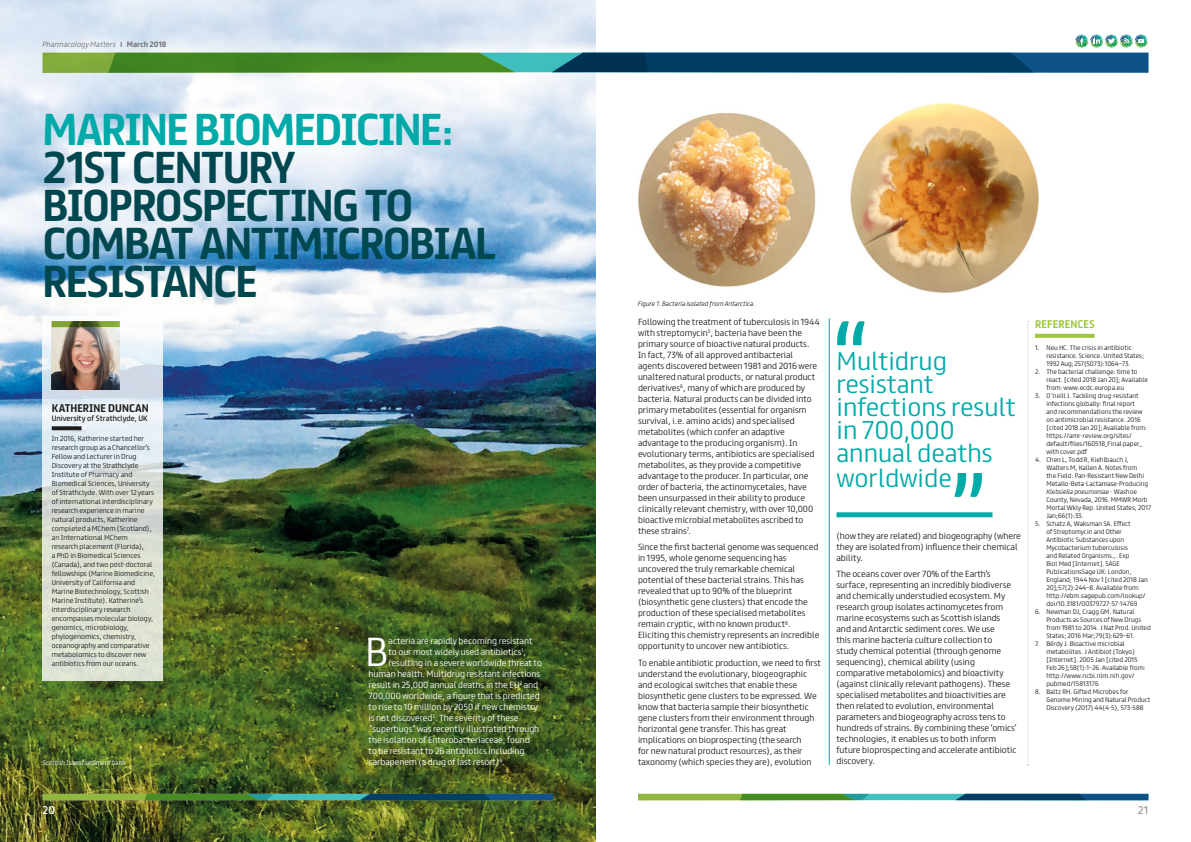
<style>
.page{position:relative;width:1191px;height:842px;background:#fff}
.page>*{position:absolute;margin:0;border:0;box-sizing:border-box;transform-origin:0 0}
.Body{font:300 90px "FS Truman";color:#00aaa8}
.t1{font:700 40px/38px "FS Truman";letter-spacing:-.04em;color:#004750}
.t2{font:700 40px "FS Truman";letter-spacing:-.04em;color:#00aaa8}
.Body-2{font:300 36.2px "FS Truman";color:#fff}
.Body-3{font:300 23px/23px "FS Truman";color:#00aaa8}
.t3{font:700 10px "FS Truman";color:#1d1d1b}
.t4{font:700 10px "FS Truman";letter-spacing:.01em;color:#a0c63c}
.t5{font:10px "FS Truman";color:#fff}
.t6{font:10px "FS Truman";color:#9d9d9d}
.Body-4{font:300 8px/11px "FS Truman";color:#1d1d1b}
.Body-5{font:300 8px "FS Truman";color:#fff}
.t7{font:italic 300 7px "FS Truman";color:#70706f}
.t8{font:7px "FS Truman";color:#1d1d1b}
.t9{font:300 6.5px/9px "FS Truman";color:#1d1d1b}
.t10{font:300 6px/8px "FS Truman";color:#1d1d1b}
.t11{font:italic 300 6px "FS Truman";color:#1d1d1b}
.t12{font:italic 300 6px "FS Truman";color:#fff}
.s1{font-family:"Helvetica Neue";font-weight:700;font-style:normal;font-stretch:condensed}
.s2{font-weight:700;font-style:normal}
.s3{font-style:italic}
</style>
<div class="page">
<img style="left:0;top:0;width:595px;height:842px">
<svg style="left:1027px;top:321px;width:2px;height:444px"></svg>
<hr style="left:829px;top:318px;width:1px;height:447px;background:#42b9b6">
<img style="left:638px;top:103px;width:400px;height:189px">
<svg style="left:1035px;top:334px;width:59px;height:4px"></svg>
<svg style="left:43px;top:316px;width:120px;height:364px;background:#dee4de"></svg>
<svg style="left:52px;top:426px;width:29px;height:4px"></svg>
<img style="left:52px;top:327px;width:68px;height:62px">
<svg style="left:52px;top:321px;width:68px;height:6px"></svg>
<div style="left:836px;top:512px;width:156px;height:5px;background:#00aaa8"></div>
<svg style="left:43px;top:34px;width:1105px;height:39px"></svg>
<svg style="left:638px;top:794px;width:510px;height:6px;background:#3b8465"></svg>
<svg style="left:43px;top:794px;width:510px;height:6px;background:#3c8566"></svg>
<p class="t7" style="left:43px;top:38px;width:125px">Pharmacology Matters <span class="s1">I</span> <span class="s2">March 2018</span></p>
<p class="t2" style="left:43px;top:94px;width:411px">MARINE BIOMEDICINE:</p>
<p class="t1" style="left:43px;top:145px;width:455px">21ST CENTURY<br>BIOPROSPECTING TO<br>COMBAT ANTIMICROBIAL<br>RESISTANCE</p>
<p class="t3" style="left:52px;top:399px;width:98px">KATHERINE DUNCAN</p>
<p class="t8" style="left:52px;top:412px;width:97px">University of Strathclyde, UK</p>
<p class="t9" style="left:52px;top:433px;width:105px">In 2016, Katherine started her research group as a Chancellor’s<br>Fellow and Lecturer in Drug<br>Discovery at the Strathclyde<br>Institute of Pharmacy and<br>Biomedical Sciences, University of Strathclyde. With over 12 years of international interdisciplinary research experience in marine natural products, Katherine completed a MChem (Scotland), an International MChem research placement (Florida),<br>a PhD in Biomedical Sciences (Canada), and two post-doctoral fellowships (Marine Biomedicine,<br>University of California and<br>Marine Biotechnology, Scottish<br>Marine Institute). Katherine’s interdisciplinary research encompasses molecular biology, genomics, microbiology, phylogenomics, chemistry, oceanography and comparative metabolomics to discover new antibiotics from our oceans.</p>
<p class="t12" style="left:43px;top:758px;width:84px">Scottish Island sediment bank</p>
<p class="Body-2" style="left:365px;top:620px;width:25px">B</p>
<p class="Body-5" style="left:388px;top:634px;width:145px">acteria are rapidly becoming resistant</p>
<p class="Body-5" style="left:388px;top:645px;width:139px">to our most widely used antibiotics<sup>1</sup>,</p>
<p class="Body-5" style="left:388px;top:656px;width:155px">resulting in a severe worldwide threat to</p>
<p class="Body-5" style="left:369px;top:667px;width:173px">human health. Multidrug resistant infections</p>
<p class="Body-5" style="left:369px;top:678px;width:171px">result in 25,000 annual deaths in the EU<sup>2</sup> and</p>
<p class="Body-5" style="left:369px;top:689px;width:173px">700,000 worldwide, a figure that is predicted</p>
<p class="Body-5" style="left:369px;top:700px;width:171px">to rise to 10 million by 2050 if new chemistry</p>
<p class="Body-5" style="left:369px;top:711px;width:151px">is not discovered<sup>3</sup>. The severity of these</p>
<p class="Body-5" style="left:369px;top:722px;width:172px">“superbugs” was recently illustrated through</p>
<p class="Body-5" style="left:369px;top:733px;width:163px">the isolation of Enterobacteriaceae, found</p>
<p class="Body-5" style="left:369px;top:744px;width:157px">to be resistant to 26 antibiotics including</p>
<p class="Body-5" style="left:369px;top:755px;width:138px">carbapenem (a drug of last resort)<sup>4</sup>.</p>
<p class="t11" style="left:638px;top:298px;width:119px">Figure 1. Bacteria isolated from Antarctica.</p>
<p class="Body-4" style="left:638px;top:315px;width:183px">Following the treatment of tuberculosis in 1944 with streptomycin<sup>5</sup>, bacteria have been the primary source of bioactive natural products.<br>In fact, 73% of all approved antibacterial agents discovered between 1981 and 2016 were unaltered natural products, or natural product derivatives<sup>6</sup>, many of which are produced by bacteria. Natural products can be divided into primary metabolites (essential for organism survival, i.e. amino acids) and specialised metabolites (which confer an adaptive advantage to the producing organism). In evolutionary terms, antibiotics are specialised metabolites, as they provide a competitive advantage to the producer. In particular, one order of bacteria, the actinomycetales, have been unsurpassed in their ability to produce clinically relevant chemistry, with over 10,000 bioactive microbial metabolites ascribed to these strains<sup>7</sup>.</p>
<p class="Body-4" style="left:638px;top:541px;width:183px">Since the first bacterial genome was sequenced in 1995, whole genome sequencing has uncovered the truly remarkable chemical potential of these bacterial strains. This has revealed that up to 90% of the blueprint (biosynthetic gene clusters) that encode the production of these specialised metabolites remain cryptic, with no known product<sup>8</sup>.<br>Eliciting this chemistry represents an incredible opportunity to uncover new antibiotics.</p>
<p class="Body-4" style="left:638px;top:657px;width:184px">To enable antibiotic production, we need to first understand the evolutionary, biogeographic and ecological switches that enable these biosynthetic gene clusters to be expressed. We know that bacteria sample their biosynthetic gene clusters from their environment through horizontal gene transfer. This has great implications on bioprospecting (the search<br>for new natural product resources), as their taxonomy (which species they are), evolution</p>
<p class="Body" style="left:823px;top:284px;width:46px">“</p>
<p class="Body-3" style="left:836px;top:347px;width:181px">Multidrug resistant infections result in 700,000 annual deaths</p>
<p class="Body-3" style="left:836px;top:464px;width:117px">worldwide</p>
<p class="Body" style="left:951px;top:436px;width:36px">”</p>
<p class="Body-4" style="left:836px;top:529px;width:186px">(how they are related) and biogeography (where they are isolated from) influence their chemical ability.</p>
<p class="Body-4" style="left:836px;top:568px;width:182px">The oceans cover over 70% of the Earth’s surface, representing an incredibly biodiverse and chemically understudied ecosystem. My research group isolates actinomycetes from marine ecosystems such as Scottish islands and and Antarctic sediment cores. We use<br>this marine bacteria culture collection to<br>study chemical potential (through genome sequencing), chemical ability (using comparative metabolomics) and bioactivity (against clinically relevant pathogens). These specialised metabolites and bioactivities are then related to evolution, environmental parameters and biogeography across tens to hundreds of strains. By combining these ‘omics’ technologies, it enables us to both inform future bioprospecting and accelerate antibiotic discovery.</p>
<p class="t4" style="left:1035px;top:315px;width:61px">REFERENCES</p>
<p class="t10" style="left:1046px;top:343px;width:99px;text-indent:-11px">1. Neu HC. The crisis in antibiotic resistance. Science. United States;<br>1992 Aug;257(5073):1064–73.</p>
<p class="t10" style="left:1046px;top:367px;width:103px;text-indent:-11px">2. The bacterial challenge: time to react. [cited 2018 Jan 20]; Available from: www.ecdc.europa.eu</p>
<p class="t10" style="left:1046px;top:391px;width:102px;text-indent:-11px">3. O ’neill J. Tackling drug-resistant infections globally: final report and recommendations the review on antimicrobial resistance. 2016 [cited 2018 Jan 20]; Available from: https://amr-review.org/sites/ default/files/160518_Final paper_ with cover.pdf</p>
<p class="t10" style="left:1046px;top:455px;width:106px;text-indent:-11px">4. Chen L, Todd R, Kiehlbauch J,<br>Walters M, Kallen A. Notes from<br>the Field: Pan-Resistant New Delhi<br>Metallo-Beta-Lactamase-Producing<br><span class="s3">Klebsiella pneumoniae</span> - Washoe<br>County, Nevada, 2016. MMWR Morb<br>Mortal Wkly Rep. United States; 2017<br>Jan;66(1):33.</p>
<p class="t10" style="left:1046px;top:519px;width:103px;text-indent:-11px">5. Schatz A, Waksman SA. Effect<br>of Streptomycin and Other<br>Antibiotic Substances upon<br>Mycobacterium tuberculosis<br>and Related Organisms.,. Exp<br>Biol Med [Internet]. SAGE<br>PublicationsSage UK: London,<br>England; 1944 Nov 1 [cited 2018 Jan<br>20];57(2):244–8. Available from: http://ebm.sagepub.com/lookup/ doi/10.3181/00379727-57-14769</p>
<p class="t10" style="left:1046px;top:607px;width:106px;text-indent:-11px">6. Newman DJ, Cragg GM. Natural<br>Products as Sources of New Drugs from 1981 to 2014. J Nat Prod. United<br>States; 2016 Mar;79(3):629–61.</p>
<p class="t10" style="left:1046px;top:639px;width:101px;text-indent:-11px">7. Bérdy J. Bioactive microbial metabolites. J Antibiot (Tokyo) [Internet]. 2005 Jan [cited 2015<br>Feb 26];58(1):1–26. Available from: http://www.ncbi.nlm.nih.gov/ pubmed/15813176</p>
<p class="t10" style="left:1046px;top:687px;width:105px;text-indent:-11px">8. Baltz RH. Gifted Microbes for<br>Genome Mining and Natural Product<br>Discovery (2017) 44(4-5), 573-588</p>
<p class="t5" style="left:43px;top:802px;width:14px">20</p>
<p class="t6" style="left:1138px;top:802px;width:12px">21</p>
</div>
